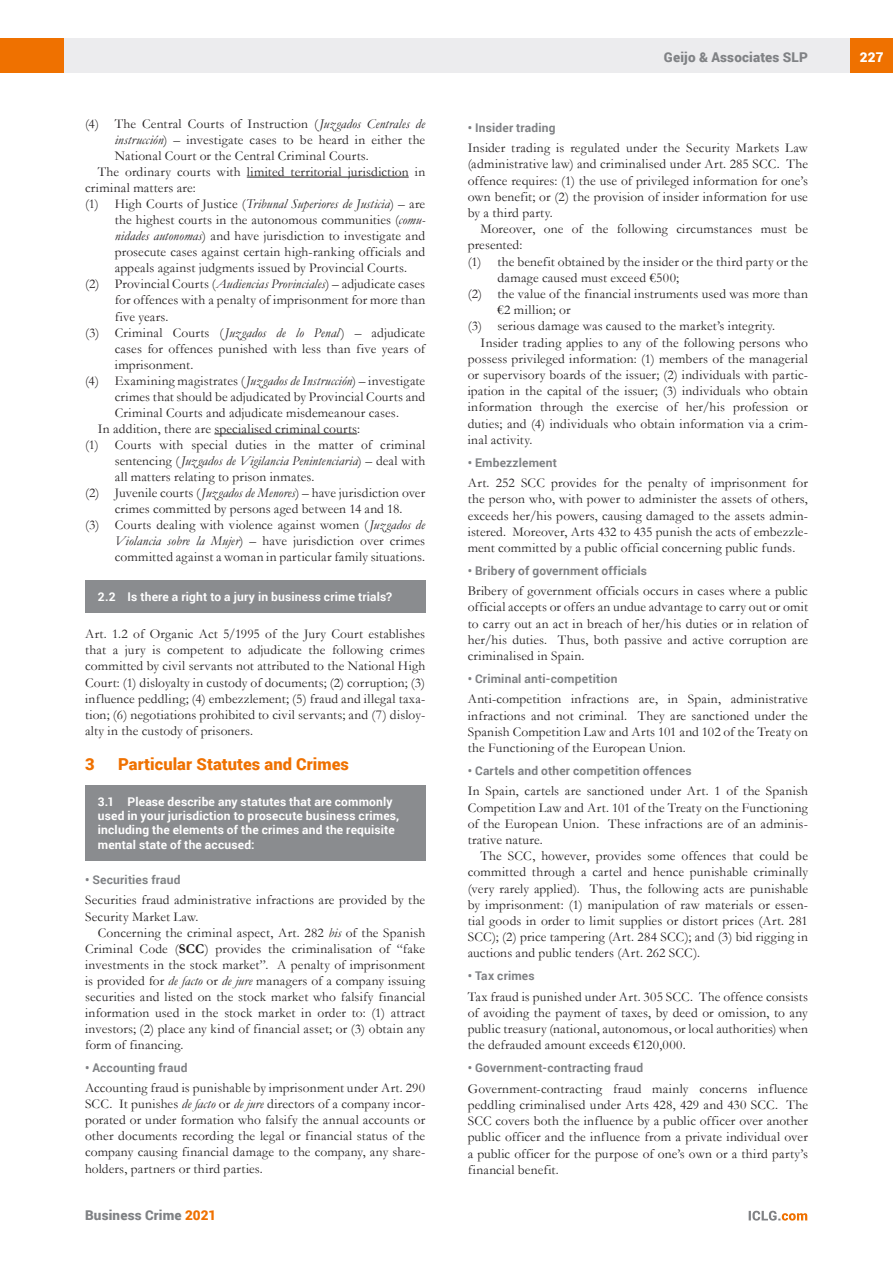
<style>
.page{position:relative;width:893px;height:1263px;background:#fff}
.page>*{position:absolute;margin:0;border:0;box-sizing:border-box;transform-origin:0 0}
.MS_Heading{font:900 16.5px "Roboto";letter-spacing:.005em;color:#ef7100}
.MS_Body_Text_-_First{font:13.5px/16.2px "Garamond";letter-spacing:.01em;color:#231f20;text-align:justify}
.MS_-_Bullets_1{font:13.5px/16px "Garamond";letter-spacing:.01em;color:#231f20;text-align:justify}
.MS_Body_Text_-_Secon{font:13.5px/16.2px "Garamond";letter-spacing:.015em;color:#231f20;text-align:justify}
.t1{font:900 13.5px "Roboto";letter-spacing:.015em;color:#808285}
.t2{font:900 13.5px "Roboto";color:#fff}
.MS_Questions_Bullets{font:700 12px "Roboto";letter-spacing:.015em;color:#808285}
.MS_-_Question_follow{font:700 12px/14.2px "Roboto";letter-spacing:.015em;color:#fff}
.MS_-_Question{font:700 12px "Roboto";letter-spacing:.015em;color:#fff}
.s1{font-style:italic}
.s2{font-weight:700}
.s3{color:#ef7100}
</style>
<div class="page">
<div style="left:64px;top:38px;width:786px;height:34px;background:#ececee"></div>
<div style="left:850px;top:38px;width:43px;height:34px;background:#ef7100"></div>
<div style="left:0;top:38px;width:64px;height:34px;background:#ef7100"></div>
<svg style="left:749px;top:1211px;width:58px;height:9px"></svg>
<hr style="left:247px;top:177px;width:162px;height:1px;background:#231f20">
<hr style="left:214px;top:434px;width:143px;height:1px;background:#231f20">
<div style="left:85px;top:580px;width:340px;height:33px;background:#8a8c8f"></div>
<div style="left:85px;top:785px;width:340px;height:75px;background:#8a8c8f"></div>
<p class="MS_-_Bullets_1" style="left:115px;top:115px;width:312px;text-indent:-30px">(4) The Central Courts of Instruction (<span class="s1">Juzgados Centrales de instrucción</span>) – investigate cases to be heard in either the National Court or the Central Criminal Courts.</p>
<p class="MS_Body_Text_-_Secon" style="left:85px;top:163px;width:342px;text-indent:13px">The ordinary courts with limited territorial jurisdiction in criminal matters are:</p>
<p class="MS_-_Bullets_1" style="left:115px;top:196px;width:312px;text-indent:-30px">(1) High Courts of Justice (<span class="s1">Tribunal Superiores de Justicia</span>) – are the highest courts in the autonomous communities (<span class="s1">comu&shy;nidades autonomas</span>) and have jurisdiction to investigate and prosecute cases against certain high-ranking officials and appeals against judgments issued by Provincial Courts.</p>
<p class="MS_-_Bullets_1" style="left:115px;top:276px;width:312px;text-indent:-30px">(2) Provincial Courts (<span class="s1">Audiencias Provinciales</span>) – adjudicate cases for offences with a penalty of imprisonment for more than five years.</p>
<p class="MS_-_Bullets_1" style="left:115px;top:324px;width:312px;text-indent:-30px">(3) Criminal Courts (<span class="s1">Juzgados de lo Penal</span>) – adjudicate cases for offences punished with less than five years of imprisonment.</p>
<p class="MS_-_Bullets_1" style="left:115px;top:372px;width:312px;text-indent:-30px">(4) Examining magistrates (<span class="s1">Juzgados de Instrucción</span>) – investigate crimes that should be adjudicated by Provincial Courts and Criminal Courts and adjudicate misdemeanour cases.</p>
<p class="MS_Body_Text_-_Secon" style="left:98px;top:420px;width:264px">In addition, there are specialised criminal courts:</p>
<p class="MS_-_Bullets_1" style="left:115px;top:436px;width:312px;text-indent:-30px">(1) Courts with special duties in the matter of criminal sentencing (<span class="s1">Juzgados de Vigilancia Penintenciaria</span>) – deal with all matters relating to prison inmates.</p>
<p class="MS_-_Bullets_1" style="left:85px;top:484px;width:342px;text-align:center">(2) Juvenile courts (<span class="s1">Juzgados de Menores</span>) – have jurisdiction over crimes committed by persons aged between 14 and 18.</p>
<p class="MS_-_Bullets_1" style="left:115px;top:517px;width:312px;text-indent:-30px">(3) Courts dealing with violence against women (<span class="s1">Juzgados de Violancia sobre la Mujer</span>) – have jurisdiction over crimes committed against a woman in particular family situations.</p>
<p class="MS_-_Question" style="left:98px;top:588px;width:296px">2.2 Is there a right to a jury in business crime trials?</p>
<p class="MS_Body_Text_-_First" style="left:85px;top:626px;width:342px">Art. 1.2 of Organic Act 5/1995 of the Jury Court establishes that a jury is competent to adjudicate the following crimes committed by civil servants not attributed to the National High Court: (1) disloyalty in custody of documents; (2) corruption; (3) influence peddling; (4) embezzlement; (5) fraud and illegal taxa&shy;tion; (6) negotiations prohibited to civil servants; and (7) disloy&shy;alty in the custody of prisoners.</p>
<p class="MS_Heading" style="left:85px;top:753px;width:11px">3</p>
<p class="MS_Heading" style="left:118px;top:753px;width:232px">Particular Statutes and Crimes</p>
<p class="MS_-_Question_follow" style="left:98px;top:794px;width:303px">3.1 Please describe any statutes that are commonly used in your jurisdiction to prosecute business crimes, including the elements of the crimes and the requisite mental state of the accused:</p>
<p class="MS_Questions_Bullets" style="left:85px;top:871px;width:97px">• Securities fraud</p>
<p class="MS_Body_Text_-_First" style="left:85px;top:892px;width:342px">Securities fraud administrative infractions are provided by the<br>Security Market Law.</p>
<p class="MS_Body_Text_-_Secon" style="left:85px;top:924px;width:342px;text-indent:13px">Concerning the criminal aspect, Art. 282 <span class="s1">bis</span> of the Spanish Criminal Code (<span class="s2">SCC</span>) provides the criminalisation of “fake investments in the stock market”. A penalty of imprisonment is provided for <span class="s1">de facto</span> or <span class="s1">de jure</span> managers of a company issuing securities and listed on the stock market who falsify financial information used in the stock market in order to: (1) attract investors; (2) place any kind of financial asset; or (3) obtain any form of financing.</p>
<p class="MS_Questions_Bullets" style="left:85px;top:1059px;width:104px">• Accounting fraud</p>
<p class="MS_Body_Text_-_First" style="left:85px;top:1079px;width:342px">Accounting fraud is punishable by imprisonment under Art. 290<br>SCC. It punishes <span class="s1">de facto</span> or <span class="s1">de jure</span> directors of a company incor&shy;porated or under formation who falsify the annual accounts or other documents recording the legal or financial status of the company causing financial damage to the company, any share&shy;holders, partners or third parties.</p>
<p class="t1" style="left:85px;top:1206px;width:133px">Business Crime <span class="s3">2021</span></p>
<p class="t1" style="left:664px;top:48px;width:145px">Geijo &amp; Associates SLP</p>
<p class="t2" style="left:860px;top:48px;width:25px">227</p>
<p class="MS_Questions_Bullets" style="left:468px;top:119px;width:89px">• Insider trading</p>
<p class="MS_Body_Text_-_First" style="left:468px;top:139px;width:342px">Insider trading is regulated under the Security Markets Law (administrative law) and criminalised under Art. 285 SCC. The offence requires: (1) the use of privileged information for one’s own benefit; or (2) the provision of insider information for use by a third party.</p>
<p class="MS_Body_Text_-_Secon" style="left:468px;top:220px;width:342px;text-indent:13px">Moreover, one of the following circumstances must be presented:</p>
<p class="MS_-_Bullets_1" style="left:497px;top:253px;width:312px;text-indent:-30px">(1) the benefit obtained by the insider or the third party or the damage caused must exceed €500;</p>
<p class="MS_-_Bullets_1" style="left:497px;top:285px;width:312px;text-indent:-30px">(2) the value of the financial instruments used was more than €2 million; or</p>
<p class="MS_-_Bullets_1" style="left:468px;top:318px;width:309px">(3) serious damage was caused to the market’s integrity.</p>
<p class="MS_Body_Text_-_Secon" style="left:468px;top:334px;width:342px;text-indent:13px">Insider trading applies to any of the following persons who possess privileged information: (1) members of the managerial or supervisory boards of the issuer; (2) individuals with partic&shy;ipation in the capital of the issuer; (3) individuals who obtain information through the exercise of her/his profession or duties; and (4) individuals who obtain information via a crim&shy;inal activity.</p>
<p class="MS_Questions_Bullets" style="left:468px;top:454px;width:91px">• Embezzlement</p>
<p class="MS_Body_Text_-_First" style="left:468px;top:474px;width:342px">Art. 252 SCC provides for the penalty of imprisonment for the person who, with power to administer the assets of others, exceeds her/his powers, causing damaged to the assets admin&shy;istered. Moreover, Arts 432 to 435 punish the acts of embezzle&shy;ment committed by a public official concerning public funds.</p>
<p class="MS_Questions_Bullets" style="left:468px;top:562px;width:181px">• Bribery of government officials</p>
<p class="MS_Body_Text_-_First" style="left:468px;top:583px;width:342px">Bribery of government officials occurs in cases where a public official accepts or offers an undue advantage to carry out or omit to carry out an act in breach of her/his duties or in relation of her/his duties. Thus, both passive and active corruption are criminalised in Spain.</p>
<p class="MS_Questions_Bullets" style="left:468px;top:670px;width:151px">• Criminal anti-competition</p>
<p class="MS_Body_Text_-_First" style="left:468px;top:691px;width:342px">Anti-competition infractions are, in Spain, administrative infractions and not criminal. They are sanctioned under the Spanish Competition Law and Arts 101 and 102 of the Treaty on the Functioning of the European Union.</p>
<p class="MS_Questions_Bullets" style="left:468px;top:762px;width:225px">• Cartels and other competition offences</p>
<p class="MS_Body_Text_-_First" style="left:468px;top:783px;width:342px">In Spain, cartels are sanctioned under Art. 1 of the Spanish Competition Law and Art. 101 of the Treaty on the Functioning of the European Union. These infractions are of an adminis&shy;trative nature.</p>
<p class="MS_Body_Text_-_Secon" style="left:468px;top:847px;width:342px;text-indent:13px">The SCC, however, provides some offences that could be committed through a cartel and hence punishable criminally (very rarely applied). Thus, the following acts are punishable by imprisonment: (1) manipulation of raw materials or essen&shy;tial goods in order to limit supplies or distort prices (Art. 281<br>SCC); (2) price tampering (Art. 284 SCC); and (3) bid rigging in auctions and public tenders (Art. 262 SCC).</p>
<p class="MS_Questions_Bullets" style="left:468px;top:967px;width:68px">• Tax crimes</p>
<p class="MS_Body_Text_-_First" style="left:468px;top:988px;width:342px">Tax fraud is punished under Art. 305 SCC. The offence consists of avoiding the payment of taxes, by deed or omission, to any public treasury (national, autonomous, or local authorities) when the defrauded amount exceeds €120,000.</p>
<p class="MS_Questions_Bullets" style="left:468px;top:1059px;width:177px">• Government-contracting fraud</p>
<p class="MS_Body_Text_-_First" style="left:468px;top:1080px;width:342px">Government-contracting fraud mainly concerns influence peddling criminalised under Arts 428, 429 and 430 SCC. The SCC covers both the influence by a public officer over another public officer and the influence from a private individual over a public officer for the purpose of one’s own or a third party’s financial benefit.</p>
</div>
